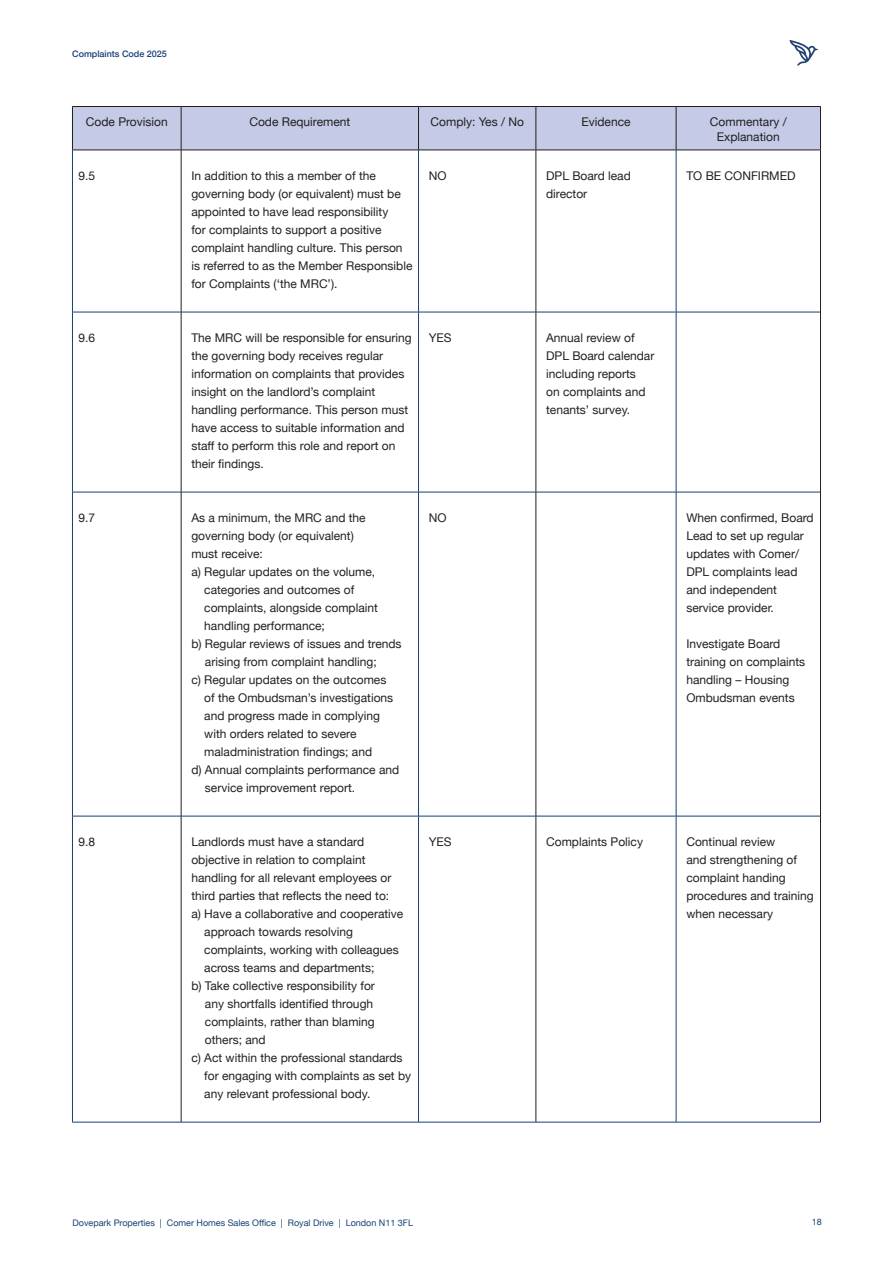
<style>
.page{position:relative;width:893px;height:1263px;background:#fff}
.page>*{position:absolute;margin:0;border:0;box-sizing:border-box;transform-origin:0 0}
.DVPK_-_Body_Copy{font:12px/18px "Helvetica Neue";color:#231f20}
.t1{font:9px "Helvetica Neue";color:#164074}
.t2{font:500 9px "Helvetica Neue";color:#164074}
</style>
<div class="page">
<svg style="left:789px;top:40px;width:29px;height:26px"></svg>
<div style="left:73px;top:107px;width:747px;height:43px;background:#c5cbe6"></div>
<hr style="left:72px;top:150px;width:1px;height:162px;background:#164074">
<hr style="left:418px;top:150px;width:1px;height:162px;background:#164074">
<hr style="left:676px;top:150px;width:1px;height:162px;background:#164074">
<hr style="left:72px;top:312px;width:109px;height:1px;background:#164074">
<hr style="left:72px;top:312px;width:1px;height:180px;background:#164074">
<hr style="left:181px;top:312px;width:237px;height:1px;background:#164074">
<hr style="left:418px;top:312px;width:118px;height:1px;background:#164074">
<hr style="left:418px;top:312px;width:1px;height:180px;background:#164074">
<hr style="left:536px;top:312px;width:140px;height:1px;background:#164074">
<hr style="left:676px;top:312px;width:144px;height:1px;background:#164074">
<hr style="left:676px;top:312px;width:1px;height:180px;background:#164074">
<hr style="left:72px;top:492px;width:109px;height:1px;background:#164074">
<hr style="left:72px;top:492px;width:1px;height:324px;background:#164074">
<hr style="left:181px;top:492px;width:237px;height:1px;background:#164074">
<hr style="left:418px;top:492px;width:118px;height:1px;background:#164074">
<hr style="left:418px;top:492px;width:1px;height:324px;background:#164074">
<hr style="left:536px;top:492px;width:140px;height:1px;background:#164074">
<hr style="left:676px;top:492px;width:144px;height:1px;background:#164074">
<hr style="left:676px;top:492px;width:1px;height:324px;background:#164074">
<hr style="left:72px;top:816px;width:109px;height:1px;background:#164074">
<hr style="left:72px;top:816px;width:1px;height:306px;background:#164074">
<hr style="left:181px;top:816px;width:237px;height:1px;background:#164074">
<hr style="left:418px;top:816px;width:118px;height:1px;background:#164074">
<hr style="left:418px;top:816px;width:1px;height:306px;background:#164074">
<hr style="left:536px;top:816px;width:140px;height:1px;background:#164074">
<hr style="left:676px;top:816px;width:144px;height:1px;background:#164074">
<hr style="left:676px;top:816px;width:1px;height:306px;background:#164074">
<hr style="left:72px;top:1122px;width:109px;height:1px;background:#164074">
<hr style="left:181px;top:1122px;width:237px;height:1px;background:#164074">
<hr style="left:418px;top:1122px;width:118px;height:1px;background:#164074">
<hr style="left:536px;top:1122px;width:140px;height:1px;background:#164074">
<hr style="left:676px;top:1122px;width:145px;height:1px;background:#164074">
<hr style="left:181px;top:150px;width:1px;height:162px;background:#231f20">
<hr style="left:536px;top:150px;width:1px;height:162px;background:#231f20">
<hr style="left:820px;top:150px;width:1px;height:162px;background:#231f20">
<hr style="left:181px;top:312px;width:1px;height:180px;background:#231f20">
<hr style="left:536px;top:312px;width:1px;height:180px;background:#231f20">
<hr style="left:820px;top:312px;width:1px;height:180px;background:#231f20">
<hr style="left:181px;top:492px;width:1px;height:324px;background:#231f20">
<hr style="left:536px;top:492px;width:1px;height:324px;background:#231f20">
<hr style="left:820px;top:492px;width:1px;height:324px;background:#231f20">
<hr style="left:181px;top:816px;width:1px;height:306px;background:#231f20">
<hr style="left:536px;top:816px;width:1px;height:306px;background:#231f20">
<hr style="left:820px;top:816px;width:1px;height:306px;background:#231f20">
<hr style="left:72px;top:106px;width:109px;height:1px;background:#231f20">
<hr style="left:72px;top:107px;width:1px;height:43px;background:#231f20">
<hr style="left:181px;top:106px;width:237px;height:1px;background:#231f20">
<hr style="left:418px;top:106px;width:118px;height:1px;background:#231f20">
<hr style="left:536px;top:106px;width:140px;height:1px;background:#231f20">
<hr style="left:676px;top:106px;width:145px;height:1px;background:#231f20">
<hr style="left:820px;top:107px;width:1px;height:43px;background:#231f20">
<hr style="left:72px;top:150px;width:109px;height:1px;background:#231f20">
<hr style="left:181px;top:150px;width:237px;height:1px;background:#231f20">
<hr style="left:418px;top:150px;width:118px;height:1px;background:#231f20">
<hr style="left:536px;top:150px;width:140px;height:1px;background:#231f20">
<hr style="left:676px;top:150px;width:145px;height:1px;background:#231f20">
<hr style="left:181px;top:107px;width:1px;height:43px;background:#231f20">
<hr style="left:418px;top:107px;width:1px;height:43px;background:#231f20">
<hr style="left:676px;top:107px;width:1px;height:43px;background:#231f20">
<hr style="left:536px;top:107px;width:1px;height:43px;background:#231f20">
<p class="t2" style="left:72px;top:47px;width:96px">Complaints Code 2025</p>
<p class="DVPK_-_Body_Copy" style="left:86px;top:114px;width:83px">Code Provision</p>
<p class="DVPK_-_Body_Copy" style="left:249px;top:114px;width:102px">Code Requirement</p>
<p class="DVPK_-_Body_Copy" style="left:431px;top:114px;width:95px">Comply: Yes / No</p>
<p class="DVPK_-_Body_Copy" style="left:581px;top:114px;width:51px">Evidence</p>
<p class="DVPK_-_Body_Copy" style="left:710px;top:115px;width:78px;line-height:15px;text-align:center">Commentary /<br>Explanation</p>
<p class="DVPK_-_Body_Copy" style="left:78px;top:167px;width:18px">9.5</p>
<p class="DVPK_-_Body_Copy" style="left:191px;top:167px;width:223px">In addition to this a member of the governing body (or equivalent) must be appointed to have lead responsibility<br>for complaints to support a positive complaint handling culture. This person is referred to as the Member Responsible for Complaints (‘the MRC’).</p>
<p class="DVPK_-_Body_Copy" style="left:429px;top:167px;width:19px">NO</p>
<p class="DVPK_-_Body_Copy" style="left:546px;top:167px;width:86px">DPL Board lead director</p>
<p class="DVPK_-_Body_Copy" style="left:686px;top:167px;width:111px">TO BE CONFIRMED</p>
<p class="DVPK_-_Body_Copy" style="left:78px;top:329px;width:18px">9.6</p>
<p class="DVPK_-_Body_Copy" style="left:191px;top:329px;width:222px">The MRC will be responsible for ensuring the governing body receives regular information on complaints that provides insight on the landlord’s complaint handling performance. This person must have access to suitable information and staff to perform this role and report on their findings.</p>
<p class="DVPK_-_Body_Copy" style="left:429px;top:329px;width:24px">YES</p>
<p class="DVPK_-_Body_Copy" style="left:546px;top:329px;width:110px">Annual review of<br>DPL Board calendar including reports<br>on complaints and tenants’ survey.</p>
<p class="DVPK_-_Body_Copy" style="left:78px;top:509px;width:18px">9.7</p>
<p class="DVPK_-_Body_Copy" style="left:191px;top:509px;width:176px">As a minimum, the MRC and the governing body (or equivalent) must receive:</p>
<p class="DVPK_-_Body_Copy" style="left:204px;top:563px;width:175px;text-indent:-13px">a) Regular updates on the volume, categories and outcomes of complaints, alongside complaint handling performance;</p>
<p class="DVPK_-_Body_Copy" style="left:205px;top:635px;width:198px;text-indent:-14px">b) Regular reviews of issues and trends arising from complaint handling;</p>
<p class="DVPK_-_Body_Copy" style="left:204px;top:671px;width:190px;text-indent:-13px">c) Regular updates on the outcomes of the Ombudsman’s investigations and progress made in complying with orders related to severe maladministration findings; and</p>
<p class="DVPK_-_Body_Copy" style="left:205px;top:761px;width:196px;text-indent:-14px">d) Annual complaints performance and service improvement report.</p>
<p class="DVPK_-_Body_Copy" style="left:78px;top:833px;width:18px">9.8</p>
<p class="DVPK_-_Body_Copy" style="left:191px;top:833px;width:202px">Landlords must have a standard objective in relation to complaint handling for all relevant employees or third parties that reflects the need to:</p>
<p class="DVPK_-_Body_Copy" style="left:204px;top:905px;width:201px;text-indent:-13px">a) Have a collaborative and cooperative approach towards resolving complaints, working with colleagues across teams and departments;</p>
<p class="DVPK_-_Body_Copy" style="left:205px;top:977px;width:172px;text-indent:-14px">b) Take collective responsibility for any shortfalls identified through complaints, rather than blaming others; and</p>
<p class="DVPK_-_Body_Copy" style="left:204px;top:1049px;width:208px;text-indent:-13px">c) Act within the professional standards for engaging with complaints as set by any relevant professional body.</p>
<p class="DVPK_-_Body_Copy" style="left:429px;top:509px;width:19px">NO</p>
<p class="DVPK_-_Body_Copy" style="left:686px;top:509px;width:129px">When confirmed, Board<br>Lead to set up regular updates with Comer/<br>DPL complaints lead and independent service provider.</p>
<p class="DVPK_-_Body_Copy" style="left:686px;top:635px;width:120px">Investigate Board training on complaints handling – Housing<br>Ombudsman events</p>
<p class="DVPK_-_Body_Copy" style="left:429px;top:833px;width:24px">YES</p>
<p class="DVPK_-_Body_Copy" style="left:546px;top:833px;width:98px">Complaints Policy</p>
<p class="DVPK_-_Body_Copy" style="left:686px;top:833px;width:129px">Continual review<br>and strengthening of complaint handing procedures and training when necessary</p>
<p class="t1" style="left:72px;top:1216px;width:342px">Dovepark Properties | Comer Homes Sales Office | Royal Drive | London N11 3FL</p>
<p class="t1" style="left:812px;top:1215px;width:12px">18</p>
</div>
